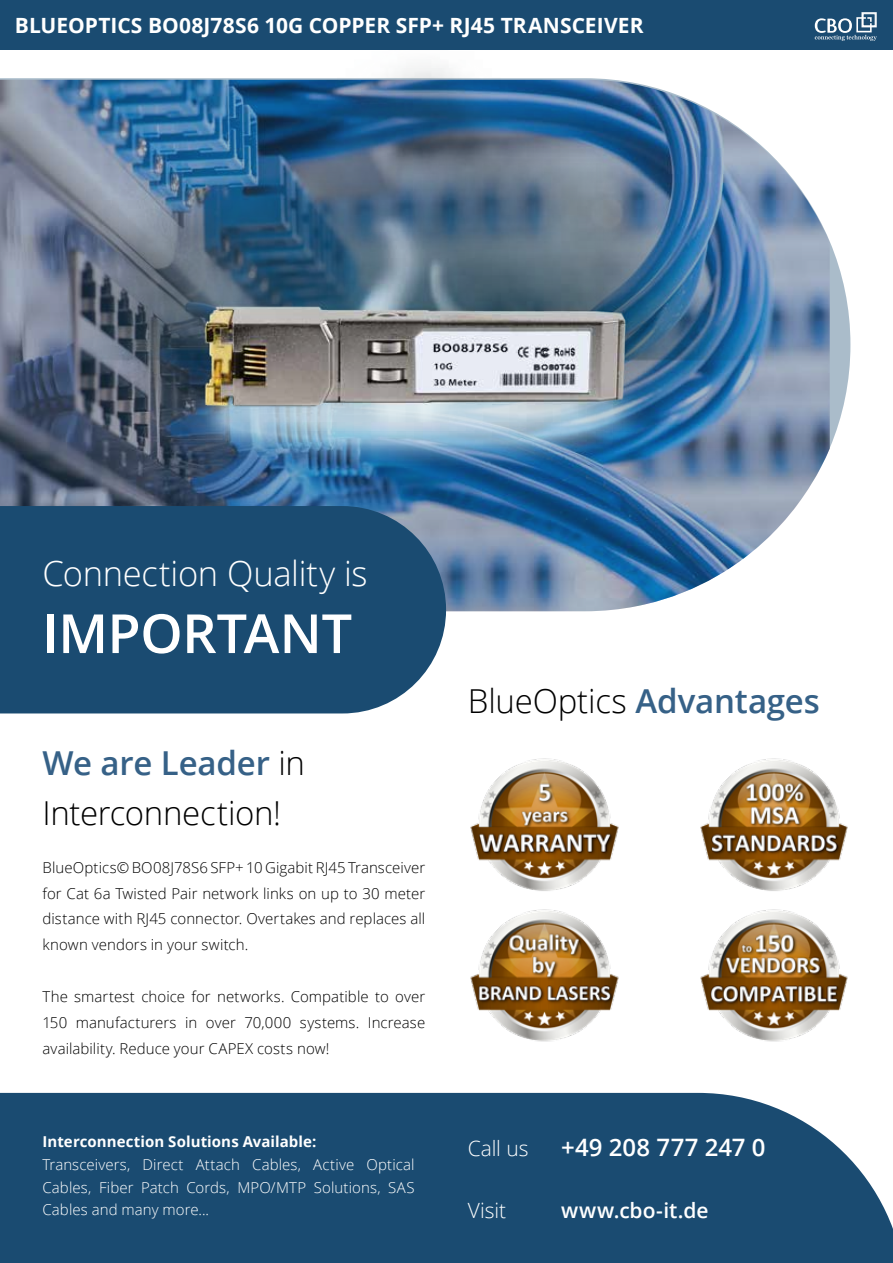
<style>
.page{position:relative;width:893px;height:1263px;background:#fff}
.page>*{position:absolute;margin:0;border:0;box-sizing:border-box;transform-origin:0 0}
.t1{font:600 54px "Open Sans";letter-spacing:-.01em;color:#fff}
.t2{font:300 34.5px "Open Sans";letter-spacing:-.01em;color:#fff}
.t3{font:300 33px/49.8px "Open Sans";letter-spacing:-.01em;color:#000}
.t4{font:600 24px "Open Sans";letter-spacing:.01em;color:#fff}
.t5{font:700 21px "Open Sans";letter-spacing:.005em;color:#fff}
.t6{font:600 21px "Open Sans";color:#fff}
.t7{font:300 21px "Open Sans";letter-spacing:-.005em;color:#fff}
.t8{font:300 15px/25.8px "Open Sans";letter-spacing:.005em;color:#000;text-align:justify}
.t9{font:300 15px/22.8px "Open Sans";letter-spacing:.005em;color:#fff;text-align:justify}
.t10{font:700 15px "Open Sans";letter-spacing:.005em;color:#fff}
.s1{font-weight:600;color:#366187}
</style>
<div class="page">
<svg style="left:0;top:78px;width:850px;height:533px"></svg>
<div style="left:0;top:506px;width:446px;height:207px;background:#1a4b71"></div>
<div style="left:0;top:1093px;width:893px;height:170px;background:#1a4b71"></div>
<img style="left:470px;top:758px;width:149px;height:133px">
<img style="left:700px;top:758px;width:148px;height:133px">
<img style="left:470px;top:909px;width:149px;height:133px">
<img style="left:700px;top:909px;width:148px;height:133px">
<img style="left:61px;top:66px;width:713px;height:404px">
<div style="left:0;top:0;width:893px;height:50px;background:#1a4b71"></div>
<svg style="left:815px;top:12px;width:62px;height:29px"></svg>
<h3 class="t5" style="left:15px;top:11px;width:630px">BLUEOPTICS BO08J78S6 10G COPPER SFP+ RJ45 TRANSCEIVER</h3>
<h2 class="t2" style="left:43px;top:550px;width:327px">Connection Quality is</h2>
<h1 class="t1" style="left:43px;top:596px;width:311px">IMPORTANT</h1>
<h3 class="t3" style="left:43px;top:737px;width:264px"><span class="s1">We are Leader</span> in<br>Interconnection!</h3>
<p class="t8" style="left:43px;top:854px;width:384px">BlueOptics© BO08J78S6 SFP+ 10 Gigabit RJ45 Transceiver for Cat 6a Twisted Pair network links on up to 30 meter distance with RJ45 connector. Overtakes and replaces all known vendors in your switch.</p>
<p class="t8" style="left:43px;top:983px;width:384px">The smartest choice for networks. Compatible to over 150 manufacturers in over 70,000 systems. Increase availability. Reduce your CAPEX costs now!</p>
<p class="t10" style="left:43px;top:1131px;width:275px">Interconnection Solutions Available:</p>
<p class="t9" style="left:43px;top:1152px;width:374px">Transceivers, Direct Attach Cables, Active Optical Cables, Fiber Patch Cords, MPO/MTP Solutions, SAS Cables and many more...</p>
<h3 class="t3" style="left:468px;top:676px;width:354px">BlueOptics <span class="s1">Advantages</span></h3>
<h3 class="t7" style="left:468px;top:1134px;width:62px">Call us</h3>
<h3 class="t4" style="left:561px;top:1131px;width:206px">+49 208 777 247 0</h3>
<h3 class="t7" style="left:468px;top:1196px;width:40px">Visit</h3>
<h3 class="t6" style="left:561px;top:1196px;width:149px">www.cbo-it.de</h3>
</div>
